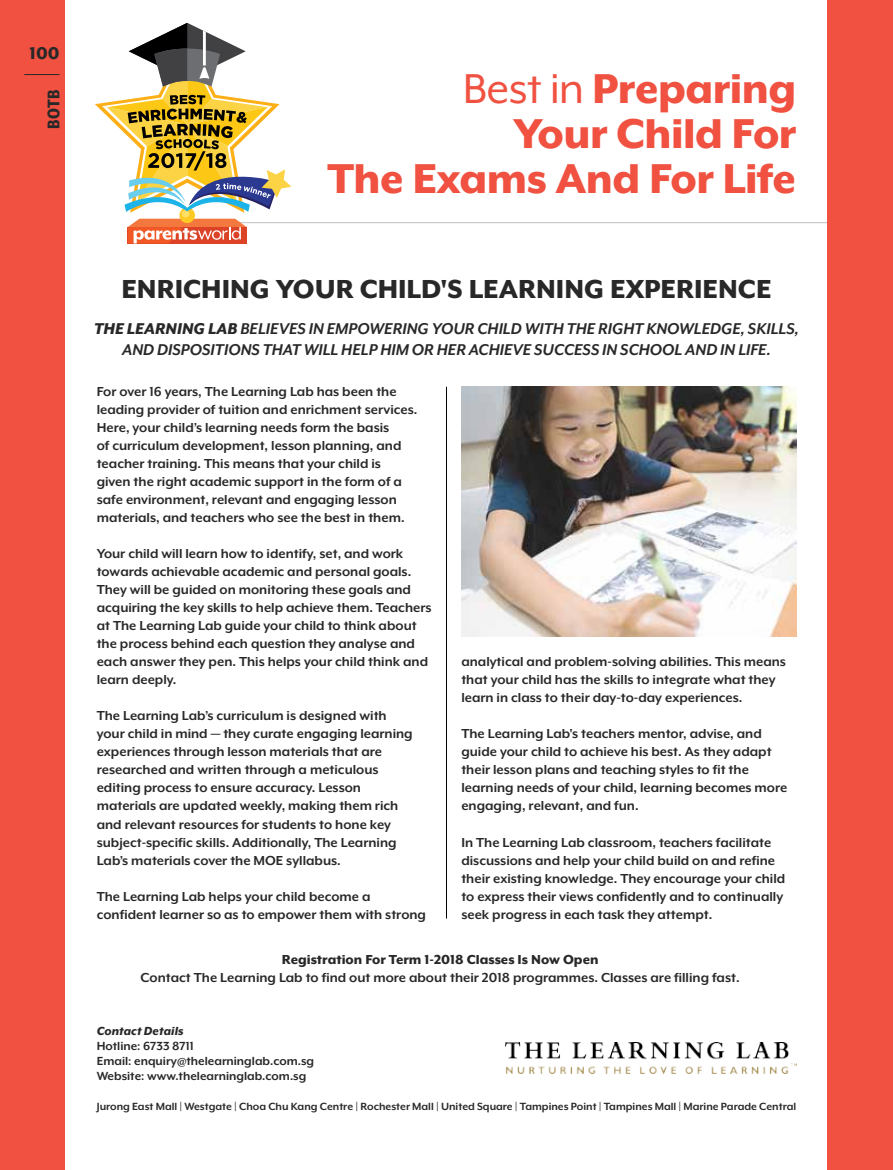
<style>
.page{position:relative;width:893px;height:1170px;background:#fff}
.page>*{position:absolute;margin:0;border:0;box-sizing:border-box;transform-origin:0 0}
.t1{font:800 48px/45px "Mr Eaves XL Mod OT";letter-spacing:-.01em;color:#f05140;text-align:right}
.t2{font:800 30px "Mr Eaves XL Mod OT";color:#292829}
.t3{font:800 19.5px "Mr Eaves XL Mod Nar OT";color:#292829}
.t4{font:800 19.5px "Mr Eaves XL Mod OT";color:#292829}
.t5{font:italic 700 18px/21px "Mr Eaves XL Mod OT";color:#292829;text-align:center}
.t6{font:700 15px/18px "Mr Eaves XL Mod OT";color:#292829}
.t7{font:800 15px "Mr Eaves XL Mod OT";color:#292829}
.t8{font:700 13.5px/15px "Mr Eaves XL Mod OT";color:#292829}
.t9{font:italic 800 13.5px "Mr Eaves XL Mod OT";color:#292829}
.t10{font:700 12px "Mr Eaves XL Mod OT";color:#292829}
.s1{font-weight:400}
.s2{font-weight:800}
</style>
<div class="page">
<div style="left:0;top:0;width:893px;height:1169px;background:#f05140"></div>
<div style="left:66px;top:0;width:761px;height:1169px;background:#fff"></div>
<hr style="left:206px;top:222px;width:621px;height:1px;background:#bcbec0">
<hr style="left:446px;top:387px;width:1px;height:531px;background:#000">
<img style="left:505px;top:1042px;width:291px;height:31px">
<img style="left:461px;top:387px;width:335px;height:249px">
<svg style="left:179px;top:207px;width:16px;height:16px"></svg>
<div style="left:182px;top:210px;width:7px;height:7px;background:#ffe066;border-radius:50%"></div>
<svg style="left:128px;top:219px;width:119px;height:24px;background:#ee825d"></svg>
<svg style="left:95px;top:23px;width:196px;height:190px"></svg>
<hr style="left:24px;top:74px;width:36px;height:1px;background:#292829">
<h3 class="t4" style="left:29px;top:44px;width:32px">100</h3>
<h3 class="t3" style="left:44px;top:129px;width:41px;rotate:-90deg">BOTB</h3>
<h1 class="t1" style="left:327px;top:66px;width:470px"><span class="s1">Best in</span> Preparing<br>Your Child For<br>The Exams And For Life</h1>
<h2 class="t2" style="left:121px;top:274px;width:652px">ENRICHING YOUR CHILD'S LEARNING EXPERIENCE</h2>
<p class="t5" style="left:94px;top:318px;width:706px"><span class="s2">THE LEARNING LAB</span> BELIEVES IN EMPOWERING YOUR CHILD WITH THE RIGHT KNOWLEDGE, SKILLS,<br>AND DISPOSITIONS THAT WILL HELP HIM OR HER ACHIEVE SUCCESS IN SCHOOL AND IN LIFE.</p>
<p class="t6" style="left:97px;top:383px;width:322px">For over 16 years, The Learning Lab has been the leading provider of tuition and enrichment services.<br>Here, your child’s learning needs form the basis<br>of curriculum development, lesson planning, and teacher training. This means that your child is given the right academic support in the form of a safe environment, relevant and engaging lesson materials, and teachers who see the best in them.</p>
<p class="t6" style="left:97px;top:545px;width:336px">Your child will learn how to identify, set, and work towards achievable academic and personal goals.<br>They will be guided on monitoring these goals and acquiring the key skills to help achieve them. Teachers at The Learning Lab guide your child to think about the process behind each question they analyse and each answer they pen. This helps your child think and learn deeply.</p>
<p class="t6" style="left:97px;top:707px;width:317px">The Learning Lab’s curriculum is designed with your child in mind — they curate engaging learning experiences through lesson materials that are researched and written through a meticulous editing process to ensure accuracy. Lesson materials are updated weekly, making them rich and relevant resources for students to hone key subject-specific skills. Additionally, The Learning Lab’s materials cover the MOE syllabus.</p>
<p class="t6" style="left:97px;top:887px;width:331px">The Learning Lab helps your child become a confident learner so as to empower them with strong</p>
<p class="t6" style="left:461px;top:653px;width:326px">analytical and problem-solving abilities. This means that your child has the skills to integrate what they learn in class to their day-to-day experiences.</p>
<p class="t6" style="left:461px;top:725px;width:327px">The Learning Lab's teachers mentor, advise, and guide your child to achieve his best. As they adapt their lesson plans and teaching styles to fit the learning needs of your child, learning becomes more engaging, relevant, and fun.</p>
<p class="t6" style="left:461px;top:833px;width:325px">In The Learning Lab classroom, teachers facilitate discussions and help your child build on and refine their existing knowledge. They encourage your child to express their views confidently and to continually seek progress in each task they attempt.</p>
<p class="t7" style="left:282px;top:951px;width:318px">Registration For Term 1-2018 Classes Is Now Open</p>
<p class="t6" style="left:141px;top:968px;width:600px">Contact The Learning Lab to find out more about their 2018 programmes. Classes are filling fast.</p>
<p class="t9" style="left:97px;top:1024px;width:88px">Contact Details</p>
<p class="t8" style="left:97px;top:1038px;width:219px">Hotline: 6733 8711<br>Email: enquiry@thelearninglab.com.sg<br>Website: www.thelearninglab.com.sg</p>
<p class="t10" style="left:97px;top:1100px;width:701px">Jurong East Mall | Westgate | Choa Chu Kang Centre | Rochester Mall | United Square | Tampines Point | Tampines Mall | Marine Parade Central</p>
</div>
